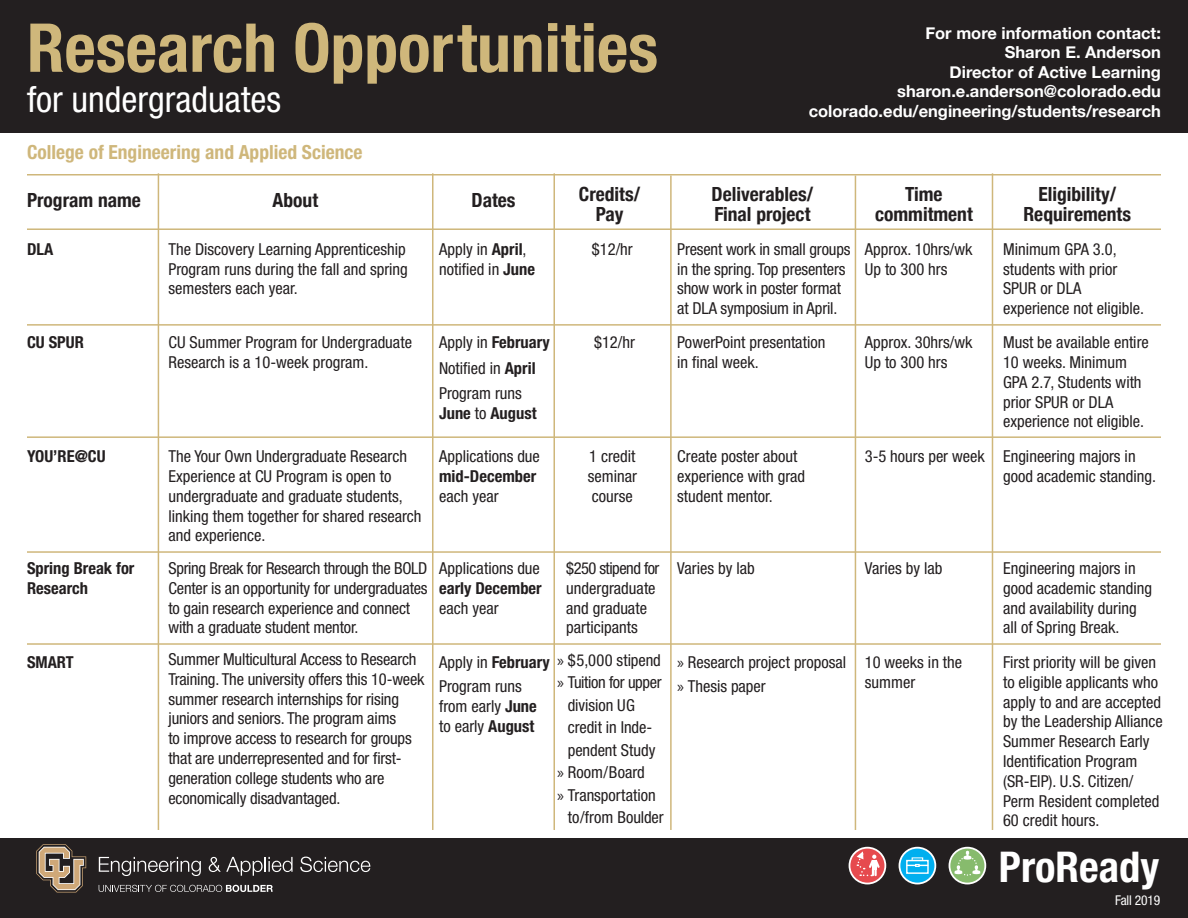
<style>
.page{position:relative;width:1188px;height:918px;background:#fff}
.page>*{position:absolute;margin:0;border:0;box-sizing:border-box;transform-origin:0 0}
.t1{font:700 condensed 67.5px "Helvetica Neue";color:#cfb77b}
.t2{font:700 condensed 42.45px "Helvetica Neue";color:#fff}
.t3{font:condensed 36px "Helvetica Neue";color:#fff}
.t4{font:700 condensed 19.5px/19.5px "Helvetica Neue";color:#231f20;text-align:center}
.t5{font:700 condensed 19.5px "Helvetica Neue";color:#cfb77b}
.t6{font:condensed 16.5px/19.8px "Helvetica Neue";color:#231f20}
.t7{font:700 16.5px "Helvetica Neue";color:#fff}
.t8{font:700 condensed 16.5px/19.8px "Helvetica Neue";color:#231f20}
.t9{font:condensed 13.5px "Helvetica Neue";letter-spacing:-.01em;color:#fff}
.s1{font-weight:700}
.s2{font-weight:400}
.s3{font-family:"Myriad Pro";font-stretch:normal}
</style>
<div class="page">
<hr style="left:158px;top:173px;width:1px;height:657px;background:#cfb77b">
<hr style="left:432px;top:173px;width:2px;height:657px;background:#cfb77b">
<hr style="left:554px;top:173px;width:1px;height:657px;background:#cfb77b">
<hr style="left:855px;top:176px;width:1px;height:654px;background:#cfb77b">
<hr style="left:992px;top:173px;width:1px;height:657px;background:#cfb77b">
<div style="left:0;top:838px;width:1188px;height:80px;background:#231f20"></div>
<svg style="left:36px;top:844px;width:50px;height:49px"></svg>
<svg style="left:99px;top:857px;width:102px;height:19px"></svg>
<svg style="left:209px;top:857px;width:84px;height:19px"></svg>
<svg style="left:300px;top:857px;width:70px;height:15px"></svg>
<svg style="left:99px;top:885px;width:174px;height:7px"></svg>
<div style="left:0;top:0;width:1188px;height:133px;background:#231f20"></div>
<hr style="left:27px;top:228px;width:1134px;height:2px;background:#cfb77b">
<hr style="left:27px;top:174px;width:1134px;height:2px;background:#cfb77b">
<hr style="left:27px;top:324px;width:1134px;height:2px;background:#cfb77b">
<hr style="left:27px;top:436px;width:1134px;height:2px;background:#cfb77b">
<hr style="left:27px;top:551px;width:1134px;height:2px;background:#cfb77b">
<hr style="left:27px;top:643px;width:1134px;height:2px;background:#cfb77b">
<hr style="left:670px;top:176px;width:2px;height:654px;background:#cfb77b">
<div style="left:899px;top:848px;width:36px;height:36px;background:#00afef;border-radius:50%"></div>
<div style="left:899px;top:847px;width:37px;height:37px;border:2px solid #fff;border-radius:50%"></div>
<div style="left:906px;top:860px;width:23px;height:14px;border:1px solid #fff"></div>
<div style="left:912px;top:857px;width:11px;height:4px;border:1px solid #fff"></div>
<svg style="left:907px;top:864px;width:21px;height:3px"></svg>
<svg style="left:949px;top:848px;width:36px;height:36px"></svg>
<div style="left:949px;top:847px;width:37px;height:37px;border:2px solid #fff;border-radius:50%"></div>
<svg style="left:954px;top:851px;width:26px;height:25px"></svg>
<svg style="left:849px;top:848px;width:36px;height:36px"></svg>
<div style="left:849px;top:847px;width:37px;height:37px;border:2px solid #fff;border-radius:50%"></div>
<svg style="left:856px;top:851px;width:24px;height:25px"></svg>
<p class="t1" style="left:27px;top:7px;width:633px">Research Opportunities</p>
<p class="t3" style="left:27px;top:79px;width:256px">for undergraduates</p>
<p class="t5" style="left:27px;top:140px;width:337px">College of Engineering and Applied Science</p>
<p class="t7" style="left:925px;top:20px;width:237px">For more information contact:</p>
<p class="t7" style="left:1005px;top:39px;width:158px">Sharon E. Anderson</p>
<p class="t7" style="left:950px;top:59px;width:213px">Director of Active Learning</p>
<p class="t7" style="left:897px;top:78px;width:265px">sharon.e.anderson@colorado.edu</p>
<p class="t7" style="left:809px;top:98px;width:354px">colorado.edu/engineering/students/research</p>
<p class="t4" style="left:27px;top:189px;width:115px">Program name</p>
<p class="t4" style="left:273px;top:189px;width:47px">About</p>
<p class="t4" style="left:472px;top:189px;width:46px">Dates</p>
<p class="t4" style="left:579px;top:183px;width:63px">Credits/<br>Pay</p>
<p class="t4" style="left:712px;top:183px;width:103px;text-align:left">Deliverables/<br>Final project</p>
<p class="t4" style="left:875px;top:183px;width:99px">Time commitment</p>
<p class="t4" style="left:1023px;top:183px;width:109px">Eligibility/<br>Requirements</p>
<p class="t8" style="left:27px;top:239px;width:28px">DLA</p>
<p class="t8" style="left:27px;top:332px;width:58px">CU SPUR</p>
<p class="t8" style="left:27px;top:446px;width:80px">YOU’RE@CU</p>
<p class="t8" style="left:27px;top:558px;width:109px">Spring Break for<br>Research</p>
<p class="t8" style="left:27px;top:652px;width:48px">SMART</p>
<p class="t6" style="left:168px;top:239px;width:241px">The Discovery Learning Apprenticeship<br>Program runs during the fall and spring semesters each year.</p>
<p class="t6" style="left:168px;top:332px;width:245px">CU Summer Program for Undergraduate<br>Research is a 10-week program.</p>
<p class="t6" style="left:168px;top:446px;width:255px">The Your Own Undergraduate Research Experience at CU Program is open to undergraduate and graduate students, linking them together for shared research and experience.</p>
<p class="t6" style="left:168px;top:558px;width:261px">Spring Break for Research through the BOLD Center is an opportunity for undergraduates to gain research experience and connect with a graduate student mentor.</p>
<p class="t6" style="left:168px;top:649px;width:258px">Summer Multicultural Access to Research Training. The university offers this 10-week summer research internships for rising juniors and seniors. The program aims<br>to improve access to research for groups that are underrepresented and for first&shy;generation college students who are economically disadvantaged.</p>
<p class="t6" style="left:439px;top:239px;width:97px">Apply in <span class="s1">April</span>, notified in <span class="s1">June</span></p>
<p class="t8" style="left:439px;top:332px;width:112px"><span class="s2">Apply in</span> February</p>
<p class="t6" style="left:439px;top:355px;width:98px;line-height:25.5px">Notified in <span class="s1">April<br></span>Program runs</p>
<p class="t8" style="left:439px;top:403px;width:99px">June <span class="s2">to</span> August</p>
<p class="t6" style="left:439px;top:446px;width:102px">Applications due <span class="s1">mid-December </span>each year</p>
<p class="t6" style="left:592px;top:239px;width:42px">$12/hr</p>
<p class="t6" style="left:594px;top:332px;width:42px">$12/hr</p>
<p class="t6" style="left:588px;top:446px;width:51px;text-align:justify">1 credit seminar course</p>
<p class="t6" style="left:566px;top:558px;width:95px">$250 stipend for undergraduate and graduate participants</p>
<p class="t6" style="left:557px;top:650px;width:105px"><span class="s3">»</span> $5,000 stipend</p>
<p class="t6" style="left:568px;top:671px;width:95px;line-height:22.5px;text-indent:-10px"><span class="s3">»</span> Tuition for upper division UG credit in Inde&shy;pendent Study</p>
<p class="t6" style="left:557px;top:762px;width:89px"><span class="s3">»</span> Room/Board</p>
<p class="t6" style="left:568px;top:783px;width:97px;line-height:22.5px;text-indent:-10px"><span class="s3">»</span> Transportation to/from Boulder</p>
<p class="t6" style="left:439px;top:558px;width:104px;text-align:justify">Applications due <span class="s1">early December </span>each year</p>
<p class="t6" style="left:439px;top:650px;width:112px;line-height:24px">Apply in <span class="s1">February<br></span>Program runs</p>
<p class="t6" style="left:439px;top:696px;width:99px">from early <span class="s1">June </span>to early <span class="s1">August</span></p>
<p class="t6" style="left:677px;top:239px;width:175px">Present work in small groups in the spring. Top presenters show work in poster format at DLA symposium in April.</p>
<p class="t6" style="left:677px;top:332px;width:150px">PowerPoint presentation in final week.</p>
<p class="t6" style="left:865px;top:239px;width:109px">Approx. 10hrs/wk<br>Up to 300 hrs</p>
<p class="t6" style="left:865px;top:332px;width:109px">Approx. 30hrs/wk<br>Up to 300 hrs</p>
<p class="t6" style="left:677px;top:446px;width:129px">Create poster about experience with grad student mentor.</p>
<p class="t6" style="left:865px;top:446px;width:121px">3-5 hours per week</p>
<p class="t6" style="left:1003px;top:239px;width:143px">Minimum GPA 3.0, students with prior<br>SPUR or DLA experience not eligible.</p>
<p class="t6" style="left:1003px;top:332px;width:147px">Must be available entire<br>10 weeks. Minimum<br>GPA 2.7, Students with prior SPUR or DLA experience not eligible.</p>
<p class="t6" style="left:1003px;top:446px;width:155px">Engineering majors in good academic standing.</p>
<p class="t6" style="left:677px;top:558px;width:79px">Varies by lab</p>
<p class="t6" style="left:865px;top:558px;width:79px">Varies by lab</p>
<p class="t6" style="left:1003px;top:558px;width:151px">Engineering majors in good academic standing and availability during all of Spring Break.</p>
<p class="t6" style="left:1003px;top:652px;width:161px">First priority will be given to eligible applicants who apply to and are accepted by the Leadership Alliance<br>Summer Research Early<br>Identification Program (SR-EIP). U.S. Citizen/<br>Perm Resident completed<br>60 credit hours.</p>
<p class="t6" style="left:677px;top:652px;width:170px"><span class="s3">»</span> Research project proposal</p>
<p class="t6" style="left:677px;top:676px;width:90px"><span class="s3">»</span> Thesis paper</p>
<p class="t6" style="left:865px;top:652px;width:99px">10 weeks in the summer</p>
<p class="t2" style="left:999px;top:841px;width:162px">ProReady</p>
<p class="t9" style="left:1115px;top:893px;width:47px">Fall 2019</p>
</div>
